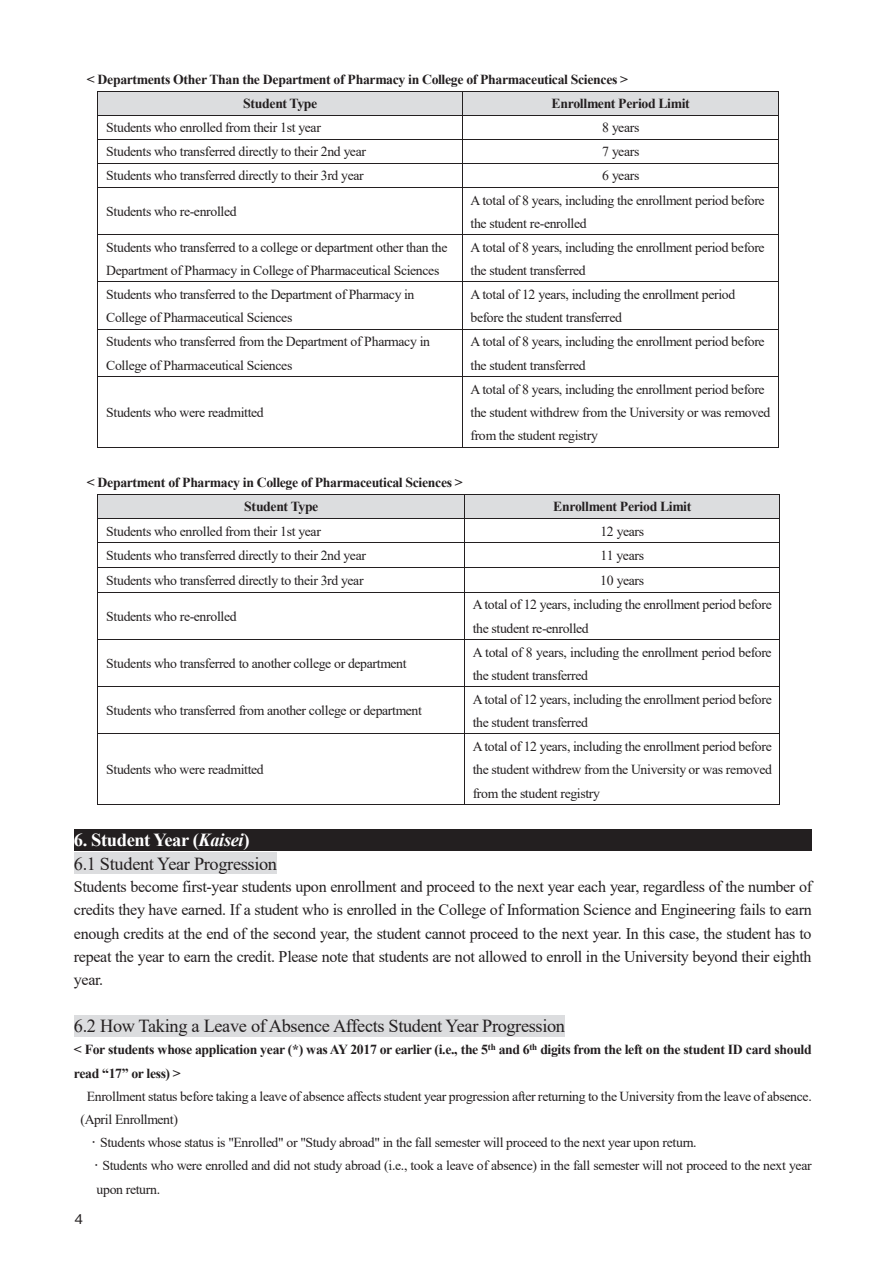
<style>
.page{position:relative;width:893px;height:1263px;background:#fff}
.page>*{position:absolute;margin:0;border:0;box-sizing:border-box;transform-origin:0 0}
.t1{font:18.3px/23.2px "Times New Roman";letter-spacing:-.02em;color:#231f20}
.t2{font:16.2px/23.2px "Times New Roman";letter-spacing:-.02em;color:#231f20;text-align:justify}
.t3{font:13.8px/23.2px "Times New Roman";letter-spacing:-.025em;color:#231f20}
.t4{font:700 13.8px/24px "Times New Roman";letter-spacing:-.025em;color:#231f20}
.t5{font:500 13.5px "Gothic BBB Pr 5";color:#231f20}
.s1{font-weight:700;color:#fff}
.s2{font-weight:700;font-style:italic;color:#fff}
.s3{font-family:"HG Gothic M"}
</style>
<div class="page">
<div style="left:98px;top:92px;width:364px;height:23px;background:#dcdddf"></div>
<div style="left:463px;top:92px;width:315px;height:23px;background:#dcdddf"></div>
<hr style="left:98px;top:91px;width:681px;height:1px;background:#231f20">
<hr style="left:98px;top:115px;width:681px;height:1px;background:#231f20">
<hr style="left:98px;top:139px;width:681px;height:1px;background:#231f20">
<hr style="left:98px;top:163px;width:681px;height:1px;background:#231f20">
<svg style="left:462px;top:92px;width:1px;height:95px"></svg>
<svg style="left:778px;top:92px;width:1px;height:95px"></svg>
<hr style="left:98px;top:187px;width:681px;height:1px;background:#231f20">
<hr style="left:98px;top:188px;width:1px;height:46px;background:#231f20">
<hr style="left:462px;top:188px;width:1px;height:46px;background:#231f20">
<hr style="left:778px;top:188px;width:1px;height:46px;background:#231f20">
<hr style="left:98px;top:234px;width:681px;height:1px;background:#231f20">
<hr style="left:98px;top:235px;width:1px;height:46px;background:#231f20">
<hr style="left:462px;top:235px;width:1px;height:46px;background:#231f20">
<hr style="left:778px;top:235px;width:1px;height:46px;background:#231f20">
<hr style="left:98px;top:281px;width:681px;height:1px;background:#231f20">
<hr style="left:98px;top:282px;width:1px;height:47px;background:#231f20">
<hr style="left:462px;top:282px;width:1px;height:47px;background:#231f20">
<hr style="left:778px;top:282px;width:1px;height:47px;background:#231f20">
<hr style="left:98px;top:329px;width:681px;height:1px;background:#231f20">
<hr style="left:98px;top:330px;width:1px;height:46px;background:#231f20">
<hr style="left:462px;top:330px;width:1px;height:46px;background:#231f20">
<hr style="left:778px;top:330px;width:1px;height:46px;background:#231f20">
<hr style="left:98px;top:376px;width:681px;height:1px;background:#231f20">
<hr style="left:98px;top:377px;width:1px;height:70px;background:#231f20">
<hr style="left:98px;top:447px;width:364px;height:1px;background:#231f20">
<hr style="left:462px;top:377px;width:1px;height:70px;background:#231f20">
<hr style="left:463px;top:447px;width:315px;height:1px;background:#231f20">
<hr style="left:778px;top:377px;width:1px;height:70px;background:#231f20">
<div style="left:98px;top:495px;width:366px;height:23px;background:#dcdddf"></div>
<div style="left:465px;top:495px;width:314px;height:23px;background:#dcdddf"></div>
<hr style="left:98px;top:494px;width:682px;height:1px;background:#231f20">
<hr style="left:98px;top:518px;width:682px;height:1px;background:#231f20">
<hr style="left:98px;top:542px;width:682px;height:1px;background:#231f20">
<hr style="left:98px;top:567px;width:682px;height:1px;background:#231f20">
<svg style="left:464px;top:495px;width:1px;height:97px"></svg>
<svg style="left:779px;top:495px;width:1px;height:97px"></svg>
<hr style="left:98px;top:592px;width:682px;height:1px;background:#231f20">
<hr style="left:98px;top:592px;width:1px;height:47px;background:#231f20">
<hr style="left:464px;top:592px;width:1px;height:47px;background:#231f20">
<hr style="left:779px;top:592px;width:1px;height:47px;background:#231f20">
<hr style="left:98px;top:639px;width:682px;height:1px;background:#231f20">
<hr style="left:98px;top:640px;width:1px;height:46px;background:#231f20">
<hr style="left:464px;top:640px;width:1px;height:46px;background:#231f20">
<hr style="left:779px;top:640px;width:1px;height:46px;background:#231f20">
<hr style="left:98px;top:686px;width:682px;height:1px;background:#231f20">
<hr style="left:98px;top:687px;width:1px;height:47px;background:#231f20">
<hr style="left:464px;top:687px;width:1px;height:47px;background:#231f20">
<hr style="left:779px;top:687px;width:1px;height:47px;background:#231f20">
<hr style="left:98px;top:734px;width:682px;height:1px;background:#231f20">
<hr style="left:98px;top:734px;width:1px;height:71px;background:#231f20">
<hr style="left:98px;top:804px;width:366px;height:1px;background:#231f20">
<hr style="left:464px;top:734px;width:1px;height:71px;background:#231f20">
<hr style="left:465px;top:804px;width:314px;height:1px;background:#231f20">
<hr style="left:779px;top:734px;width:1px;height:71px;background:#231f20">
<div style="left:74px;top:829px;width:737px;height:21px;background:#231f20"></div>
<div style="left:74px;top:853px;width:203px;height:21px;background:#dcdddf"></div>
<div style="left:74px;top:1015px;width:491px;height:21px;background:#dcdddf"></div>
<p class="t4" style="left:243px;top:67px;width:386px;text-indent:-156px">&lt; Departments Other Than the Department of Pharmacy in College of Pharmaceutical Sciences &gt;<br>Student Type</p>
<p class="t4" style="left:552px;top:91px;width:140px">Enrollment Period Limit</p>
<p class="t3" style="left:106px;top:116px;width:216px">Students who enrolled from their 1st year</p>
<p class="t3" style="left:602px;top:116px;width:39px">8 years</p>
<p class="t3" style="left:106px;top:140px;width:261px">Students who transferred directly to their 2nd year</p>
<p class="t3" style="left:602px;top:140px;width:39px">7 years</p>
<p class="t3" style="left:106px;top:164px;width:259px">Students who transferred directly to their 3rd year</p>
<p class="t3" style="left:602px;top:164px;width:39px">6 years</p>
<p class="t3" style="left:106px;top:199px;width:132px">Students who re-enrolled</p>
<p class="t3" style="left:470px;top:188px;width:296px">A total of 8 years, including the enrollment period before the student re-enrolled</p>
<p class="t3" style="left:106px;top:235px;width:343px">Students who transferred to a college or department other than the<br>Department of Pharmacy in College of Pharmaceutical Sciences</p>
<p class="t3" style="left:470px;top:235px;width:296px">A total of 8 years, including the enrollment period before the student transferred</p>
<p class="t3" style="left:106px;top:282px;width:310px">Students who transferred to the Department of Pharmacy in<br>College of Pharmaceutical Sciences</p>
<p class="t3" style="left:470px;top:282px;width:266px">A total of 12 years, including the enrollment period before the student transferred</p>
<p class="t3" style="left:106px;top:330px;width:325px">Students who transferred from the Department of Pharmacy in<br>College of Pharmaceutical Sciences</p>
<p class="t3" style="left:470px;top:330px;width:296px">A total of 8 years, including the enrollment period before the student transferred</p>
<p class="t3" style="left:106px;top:400px;width:159px">Students who were readmitted</p>
<p class="t3" style="left:470px;top:377px;width:301px">A total of 8 years, including the enrollment period before the student withdrew from the University or was removed from the student registry</p>
<p class="t4" style="left:244px;top:470px;width:220px;text-indent:-157px">&lt; Department of Pharmacy in College of Pharmaceutical Sciences &gt;<br>Student Type</p>
<p class="t4" style="left:553px;top:494px;width:140px">Enrollment Period Limit</p>
<p class="t3" style="left:106px;top:519px;width:216px">Students who enrolled from their 1st year</p>
<p class="t3" style="left:600px;top:519px;width:45px">12 years</p>
<p class="t3" style="left:106px;top:544px;width:261px">Students who transferred directly to their 2nd year</p>
<p class="t3" style="left:601px;top:544px;width:45px">11 years</p>
<p class="t3" style="left:106px;top:568px;width:259px">Students who transferred directly to their 3rd year</p>
<p class="t3" style="left:600px;top:568px;width:45px">10 years</p>
<p class="t3" style="left:106px;top:604px;width:132px">Students who re-enrolled</p>
<p class="t3" style="left:473px;top:593px;width:301px">A total of 12 years, including the enrollment period before the student re-enrolled</p>
<p class="t3" style="left:106px;top:651px;width:302px">Students who transferred to another college or department</p>
<p class="t3" style="left:473px;top:640px;width:301px">A total of 8 years, including the enrollment period before the student transferred</p>
<p class="t3" style="left:106px;top:699px;width:317px">Students who transferred from another college or department</p>
<p class="t3" style="left:473px;top:687px;width:301px">A total of 12 years, including the enrollment period before the student transferred</p>
<p class="t3" style="left:106px;top:758px;width:159px">Students who were readmitted</p>
<p class="t3" style="left:473px;top:734px;width:301px;text-align:justify">A total of 12 years, including the enrollment period before the student withdrew from the University or was removed from the student registry</p>
<h1 class="t1" style="left:74px;top:828px;width:205px"><span class="s1">6. Student Year (</span><span class="s2">Kaisei</span><span class="s1">)<br></span>6.1 Student Year Progression</h1>
<p class="t2" style="left:74px;top:874px;width:740px">Students become first-year students upon enrollment and proceed to the next year each year, regardless of the number of credits they have earned. If a student who is enrolled in the College of Information Science and Engineering fails to earn enough credits at the end of the second year, the student cannot proceed to the next year. In this case, the student has to repeat the year to earn the credit. Please note that students are not allowed to enroll in the University beyond their eighth year.</p>
<h1 class="t1" style="left:74px;top:1014px;width:493px">6.2 How Taking a Leave of Absence Affects Student Year Progression</h1>
<p class="t4" style="left:74px;top:1037px;width:739px;line-height:23.2px">&lt; For students whose application year (*) was AY 2017 or earlier (i.e., the 5<sup>th</sup> and 6<sup>th</sup> digits from the left on the student ID card should read “17” or less) &gt;</p>
<p class="t3" style="left:87px;top:1084px;width:726px">Enrollment status before taking a leave of absence affects student year progression after returning to the University from the leave of absence.</p>
<p class="t3" style="left:80px;top:1107px;width:99px">(April Enrollment)</p>
<p class="t3" style="left:87px;top:1131px;width:611px"><span class="s3">・</span>Students whose status is "Enrolled" or "Study abroad" in the fall semester will proceed to the next year upon return.</p>
<p class="t3" style="left:89px;top:1154px;width:724px"><span class="s3">・</span>Students who were enrolled and did not study abroad (i.e., took a leave of absence) in the fall semester will not proceed to the next year</p>
<p class="t3" style="left:96px;top:1177px;width:65px">upon return.</p>
<p class="t5" style="left:74px;top:1208px;width:10px">4</p>
</div>
